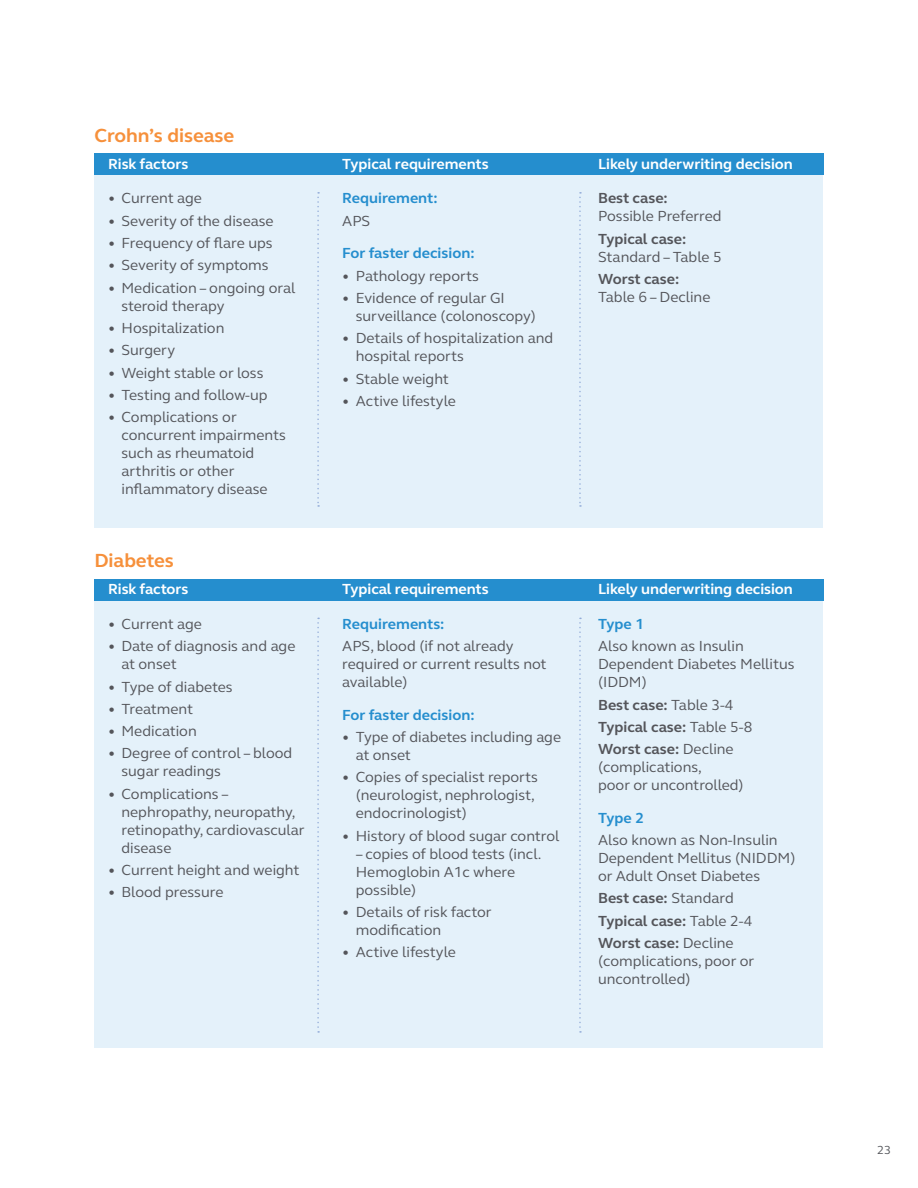
<style>
.page{position:relative;width:918px;height:1188px;background:#fff}
.page>*{position:absolute;margin:0;border:0;box-sizing:border-box;transform-origin:0 0}
.t1{font:700 19.5px "FS Elliot Pro";letter-spacing:-.005em;color:#f6903b}
.t2{font:15px/18px "FS Elliot Pro";color:#54555a}
.t3{font:700 15px/22.4px "FS Elliot Pro";color:#54555a}
.t4{font:700 15px "FS Elliot Pro";letter-spacing:-.005em;color:#fff}
.t5{font:700 15px "FS Elliot Pro";color:#258ece}
.t6{font:12px "FS Elliot Pro";color:#54555a}
.s1{font-weight:400}
</style>
<div class="page">
<div style="left:94px;top:162px;width:730px;height:365px;background:#e4f1fa"></div>
<div style="left:94px;top:588px;width:730px;height:460px;background:#e4f1fa"></div>
<div style="left:95px;top:153px;width:729px;height:22px;background:#258ece"></div>
<div style="left:95px;top:579px;width:729px;height:21px;background:#258ece"></div>
<svg style="left:317px;top:192px;width:2px;height:315px"></svg>
<svg style="left:317px;top:618px;width:2px;height:415px"></svg>
<svg style="left:579px;top:192px;width:2px;height:315px"></svg>
<svg style="left:579px;top:618px;width:2px;height:415px"></svg>
<h1 class="t1" style="left:94px;top:122px;width:141px">Crohn’s disease</h1>
<p class="t4" style="left:108px;top:154px;width:82px">Risk factors</p>
<p class="t2" style="left:108px;top:189px;width:95px">• Current age</p>
<p class="t2" style="left:108px;top:211px;width:167px">• Severity of the disease</p>
<p class="t2" style="left:108px;top:234px;width:166px">• Frequency of flare ups</p>
<p class="t2" style="left:108px;top:256px;width:162px">• Severity of symptoms</p>
<p class="t2" style="left:122px;top:278px;width:175px;text-indent:-14px">• Medication – ongoing oral steroid therapy</p>
<p class="t2" style="left:108px;top:318px;width:118px">• Hospitalization</p>
<p class="t2" style="left:108px;top:341px;width:69px">• Surgery</p>
<p class="t2" style="left:108px;top:363px;width:157px">• Weight stable or loss</p>
<p class="t2" style="left:108px;top:385px;width:161px">• Testing and follow-up</p>
<p class="t2" style="left:122px;top:408px;width:166px;text-indent:-14px">• Complications or concurrent impairments such as rheumatoid arthritis or other inflammatory disease</p>
<h1 class="t1" style="left:94px;top:548px;width:81px">Diabetes</h1>
<p class="t4" style="left:108px;top:579px;width:82px">Risk factors</p>
<p class="t2" style="left:108px;top:614px;width:95px">• Current age</p>
<p class="t2" style="left:122px;top:637px;width:175px;text-indent:-14px">• Date of diagnosis and age at onset</p>
<p class="t2" style="left:108px;top:677px;width:126px">• Type of diabetes</p>
<p class="t2" style="left:108px;top:699px;width:87px">• Treatment</p>
<p class="t2" style="left:108px;top:722px;width:90px">• Medication</p>
<p class="t2" style="left:122px;top:744px;width:172px;text-indent:-14px">• Degree of control – blood sugar readings</p>
<p class="t2" style="left:122px;top:784px;width:185px;text-indent:-14px">• Complications – nephropathy, neuropathy, retinopathy, cardiovascular disease</p>
<p class="t2" style="left:108px;top:861px;width:193px">• Current height and weight</p>
<p class="t2" style="left:108px;top:883px;width:117px">• Blood pressure</p>
<p class="t4" style="left:342px;top:154px;width:148px">Typical requirements</p>
<p class="t5" style="left:342px;top:188px;width:97px">Requirement:</p>
<p class="t2" style="left:342px;top:211px;width:30px">APS</p>
<p class="t5" style="left:342px;top:243px;width:134px">For faster decision:</p>
<p class="t2" style="left:342px;top:266px;width:138px">• Pathology reports</p>
<p class="t2" style="left:356px;top:288px;width:182px;text-indent:-14px">• Evidence of regular GI surveillance (colonoscopy)</p>
<p class="t2" style="left:356px;top:329px;width:199px;text-indent:-14px">• Details of hospitalization and hospital reports</p>
<p class="t2" style="left:342px;top:369px;width:108px">• Stable weight</p>
<p class="t2" style="left:342px;top:391px;width:115px">• Active lifestyle</p>
<p class="t4" style="left:598px;top:154px;width:196px">Likely underwriting decision</p>
<p class="t3" style="left:598px;top:187px;width:71px">Best case:</p>
<p class="t2" style="left:598px;top:207px;width:125px">Possible Preferred</p>
<p class="t3" style="left:598px;top:227px;width:90px">Typical case:</p>
<p class="t2" style="left:598px;top:247px;width:125px">Standard – Table 5</p>
<p class="t3" style="left:598px;top:268px;width:83px">Worst case:</p>
<p class="t2" style="left:598px;top:288px;width:114px">Table 6 – Decline</p>
<p class="t4" style="left:342px;top:579px;width:148px">Typical requirements</p>
<p class="t5" style="left:342px;top:614px;width:104px">Requirements:</p>
<p class="t2" style="left:342px;top:637px;width:206px">APS, blood (if not already required or current results not available)</p>
<p class="t5" style="left:342px;top:705px;width:134px">For faster decision:</p>
<p class="t2" style="left:356px;top:728px;width:207px;text-indent:-14px">• Type of diabetes including age at onset</p>
<p class="t2" style="left:356px;top:768px;width:184px;text-indent:-14px">• Copies of specialist reports (neurologist, nephrologist, endocrinologist)</p>
<p class="t2" style="left:342px;top:826px;width:219px">• History of blood sugar control</p>
<p class="t2" style="left:356px;top:844px;width:187px">– copies of blood tests (incl.<br>Hemoglobin A1c where possible)</p>
<p class="t2" style="left:356px;top:903px;width:137px;text-indent:-14px">• Details of risk factor modification</p>
<p class="t2" style="left:342px;top:943px;width:115px">• Active lifestyle</p>
<p class="t4" style="left:598px;top:579px;width:196px">Likely underwriting decision</p>
<p class="t5" style="left:598px;top:614px;width:47px">Type 1</p>
<p class="t2" style="left:598px;top:637px;width:198px">Also known as Insulin<br>Dependent Diabetes Mellitus (IDDM)</p>
<p class="t3" style="left:598px;top:693px;width:156px">Best case: <span class="s1">Table 3-4<br></span>Typical case: <span class="s1">Table 5-8<br></span>Worst case: <span class="s1">Decline</span></p>
<p class="t2" style="left:598px;top:758px;width:147px">(complications,<br>poor or uncontrolled)</p>
<p class="t5" style="left:598px;top:808px;width:47px">Type 2</p>
<p class="t2" style="left:598px;top:831px;width:199px">Also known as Non-Insulin<br>Dependent Mellitus (NIDDM) or Adult Onset Diabetes</p>
<p class="t3" style="left:598px;top:887px;width:156px">Best case: <span class="s1">Standard<br></span>Typical case: <span class="s1">Table 2-4<br></span>Worst case: <span class="s1">Decline</span></p>
<p class="t2" style="left:598px;top:952px;width:158px">(complications, poor or uncontrolled)</p>
<p class="t6" style="left:877px;top:1141px;width:15px">23</p>
</div>
